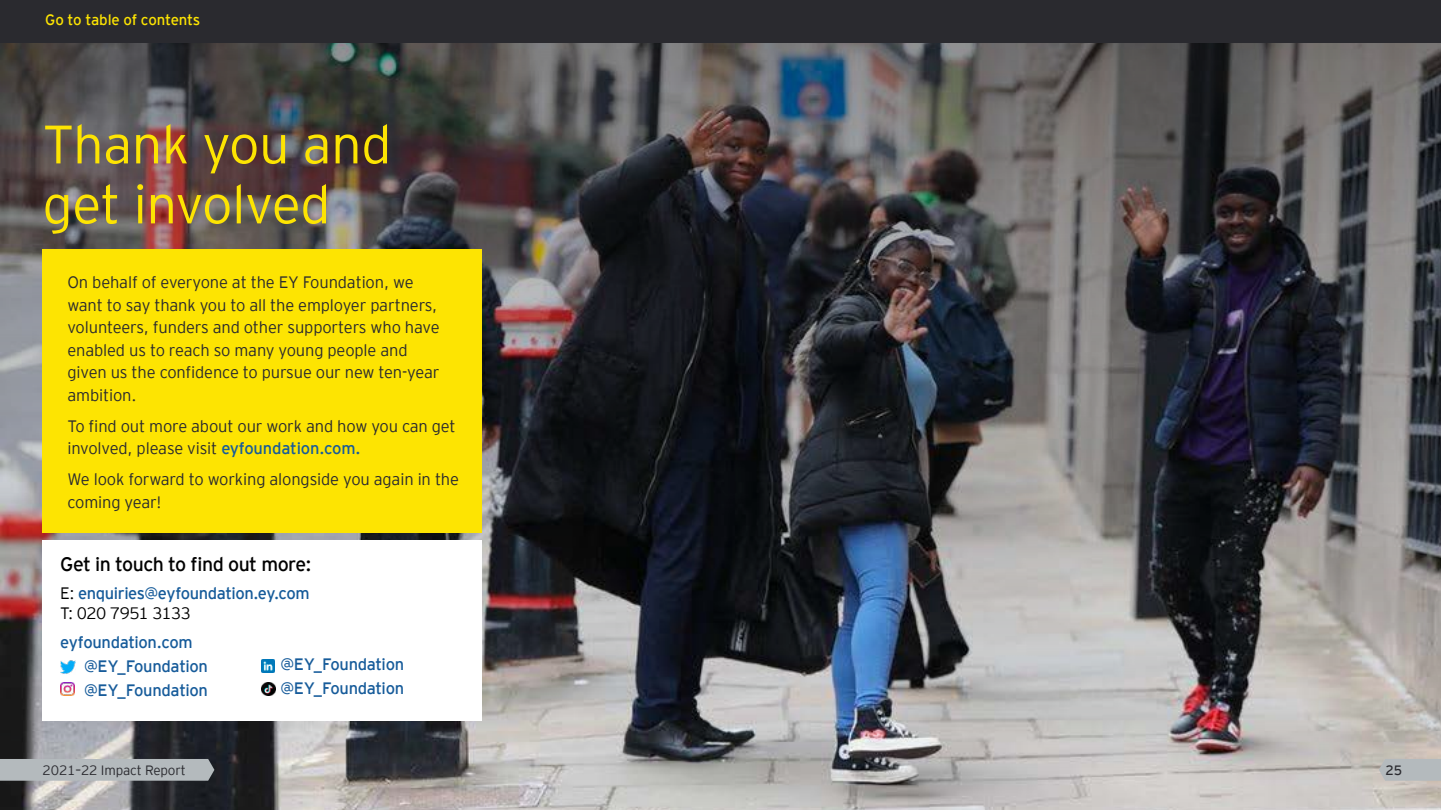
<style>
.page{position:relative;width:1441px;height:810px;background:#fff}
.page>*{position:absolute;margin:0;border:0;box-sizing:border-box;transform-origin:0 0}
.t1{font:300 54px/60px "EY Interstate";letter-spacing:-.01em;color:#fde402}
.t2{font:19.5px "EY Interstate";letter-spacing:-.03em;color:#000}
.t3{font:300 16.5px/22.5px "EY Interstate";letter-spacing:-.01em;color:#2a2a2f}
.t4{font:300 16.5px/24px "EY Interstate";letter-spacing:-.02em;color:#165b9a}
.t5{font:300 15px "EY Interstate";letter-spacing:-.015em;color:#fde402}
.t6{font:300 13.5px "EY Interstate";letter-spacing:-.01em;color:#2a2a2f}
.t7{font:300 13.5px "EY Interstate";color:#2a2a2f}
.s1{color:#165b9a}
.s2{color:#000}
</style>
<div class="page">
<img style="left:0;top:783px;width:1441px;height:27px">
<img style="left:0;top:43px;width:1441px;height:740px">
<div style="left:43px;top:250px;width:439px;height:283px;background:#fde402"></div>
<div style="left:43px;top:540px;width:439px;height:181px;background:#fff"></div>
<img style="left:61px;top:660px;width:15px;height:14px">
<img style="left:261px;top:659px;width:14px;height:13px">
<img style="left:61px;top:682px;width:13px;height:14px">
<img style="left:262px;top:682px;width:13px;height:14px">
<div style="left:0;top:0;width:1441px;height:43px;background:#2a2a2f"></div>
<div style="left:0;top:759px;width:214px;height:22px;background:#b4babd"></div>
<svg style="left:1379px;top:759px;width:62px;height:22px"></svg>
<p class="t5" style="left:45px;top:9px;width:157px">Go to table of contents</p>
<h1 class="t1" style="left:43px;top:111px;width:350px">Thank you and get involved</h1>
<p class="t3" style="left:68px;top:270px;width:374px">On behalf of everyone at the EY Foundation, we want to say thank you to all the employer partners, volunteers, funders and other supporters who have enabled us to reach so many young people and given us the confidence to pursue our new ten-year ambition.</p>
<p class="t3" style="left:68px;top:414px;width:390px">To find out more about our work and how you can get involved, please visit <span class="s1">eyfoundation.com.</span></p>
<p class="t3" style="left:68px;top:467px;width:393px">We look forward to working alongside you again in the coming year!</p>
<p class="t2" style="left:60px;top:550px;width:253px">Get in touch to find out more:</p>
<p class="t4" style="left:60px;top:583px;width:251px;line-height:19.8px"><span class="s2">E:</span> enquiries@eyfoundation.ey.com<br><span class="s2">T: 020 7951 3133</span></p>
<p class="t4" style="left:84px;top:629px;width:125px;text-indent:-24px">eyfoundation.com @EY_Foundation @EY_Foundation</p>
<p class="t4" style="left:280px;top:651px;width:125px">@EY_Foundation @EY_Foundation</p>
<p class="t6" style="left:43px;top:761px;width:145px">2021–22 Impact Report</p>
<p class="t7" style="left:1385px;top:761px;width:18px">25</p>
</div>
